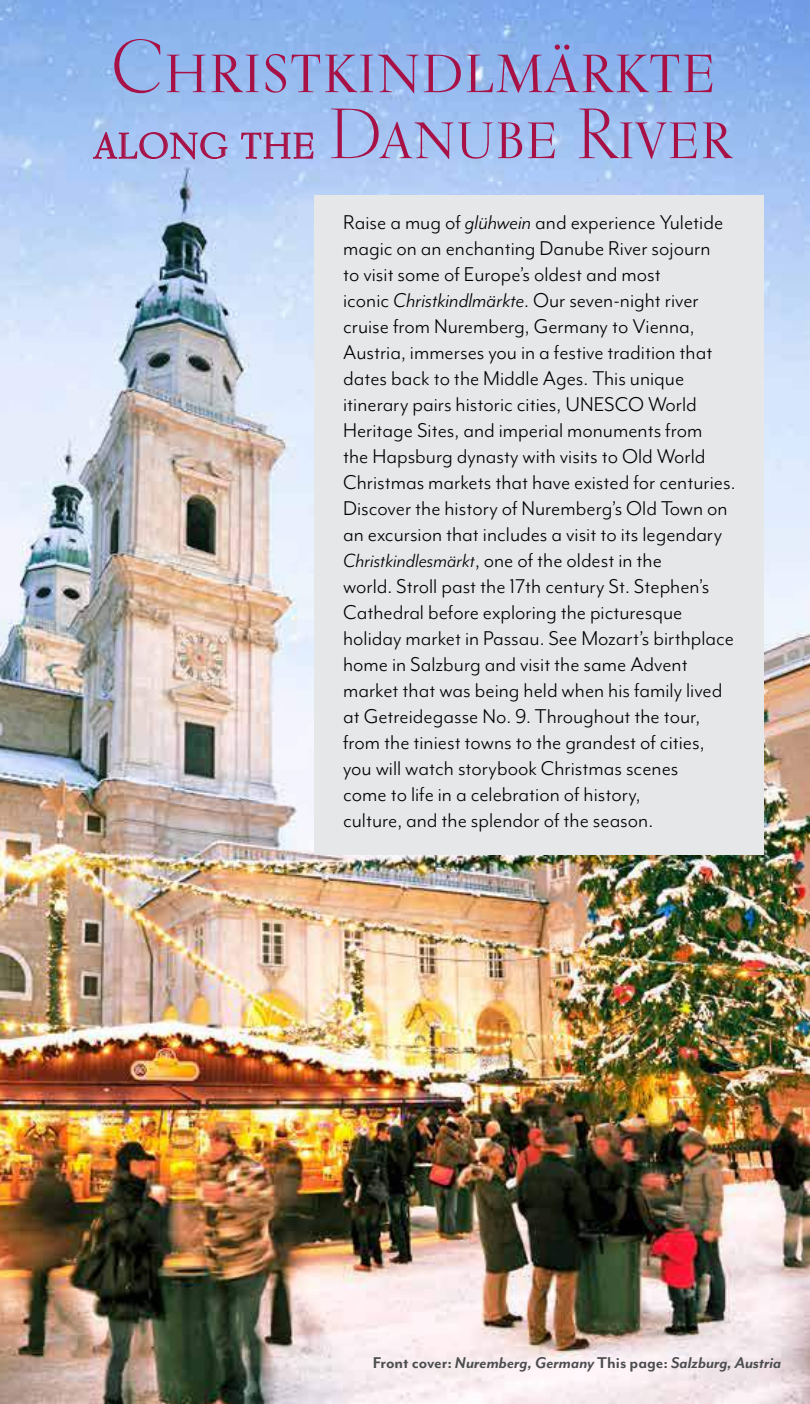
<style>
.page{position:relative;width:810px;height:1404px;background:#fff}
.page>*{position:absolute;margin:0;border:0;box-sizing:border-box;transform-origin:0 0}
.t1{font:74.4px "Kumlien Pro";letter-spacing:-.01em;color:#a71146}
.t2{font:70.8px "Kumlien Pro";letter-spacing:-.01em;color:#a71146}
.t3{font:23px/26px "Mr Eaves Mod OT";color:#000}
.t4{font:italic 700 18px "Mr Eaves Mod OT";letter-spacing:-.005em;color:#4c4d4f}
.s1{font-size:49.6px}
.s2{font-style:italic}
.s3{font-style:italic;font-size:22px}
.s4{font-style:normal}
</style>
<div class="page">
<img style="left:0;top:0;width:810px;height:1404px">
<div style="left:315px;top:195px;width:449px;height:660px;background:#e6e7e8"></div>
<h1 class="t1" style="left:110px;top:23px;width:607px">Christkindlmärkte</h1>
<h2 class="t2" style="left:94px;top:92px;width:641px"><span class="s1">along the</span> Danube River</h2>
<p class="t3" style="left:343px;top:210px;width:394px">Raise a mug of <span class="s2">glühwein</span> and experience Yuletide magic on an enchanting Danube River sojourn<br>to visit some of Europe’s oldest and most<br>iconic <span class="s2">Christkindlmärkte</span>. Our seven-night river cruise from Nuremberg, Germany to Vienna, Austria, immerses you in a festive tradition that dates back to the Middle Ages. This unique itinerary pairs historic cities, UNESCO World Heritage Sites, and imperial monuments from<br>the Hapsburg dynasty with visits to Old World Christmas markets that have existed for centuries.<br>Discover the history of Nuremberg’s Old Town on an excursion that includes a visit to its legendary <span class="s3">Christkindlesmärkt</span>, one of the oldest in the<br>world. Stroll past the 17th century St. Stephen’s Cathedral before exploring the picturesque holiday market in Passau. See Mozart’s birthplace home in Salzburg and visit the same Advent market that was being held when his family lived at Getreidegasse No. 9. Throughout the tour, from the tiniest towns to the grandest of cities, you will watch storybook Christmas scenes<br>come to life in a celebration of history,<br>culture, and the splendor of the season.</p>
<p class="t4" style="left:373px;top:1357px;width:410px"><span class="s4">Front cover:</span> Nuremberg, Germany <span class="s4">This page:</span> Salzburg, Austria</p>
</div>
